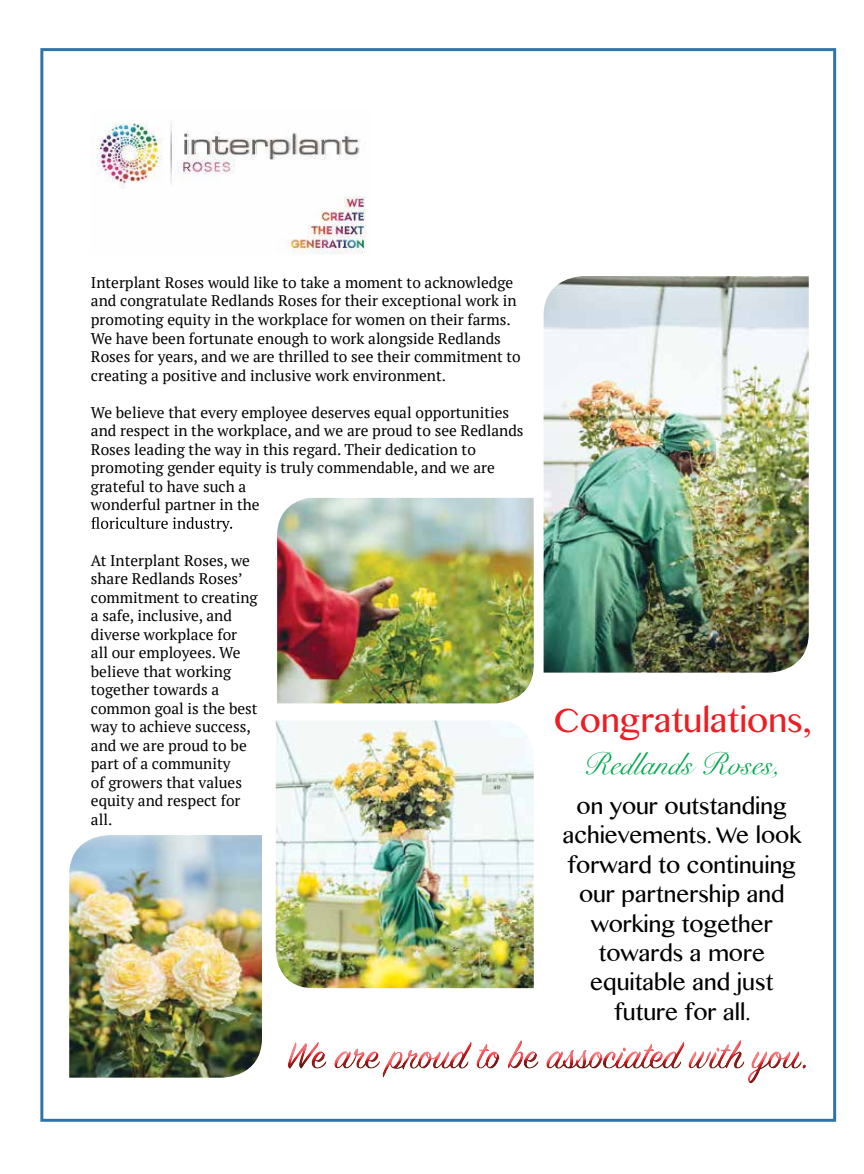
<style>
.page{position:relative;width:864px;height:1174px;background:#fff}
.page>*{position:absolute;margin:0;border:0;box-sizing:border-box;transform-origin:0 0}
.t1{font:30.9px "Snell Roundhand";color:#00a94e}
.t2{font:29.4px "Bangla MN";color:#ed1d24}
.t3{font:22.5px/29.4px "Tamil MN";color:#000;text-align:center}
.t4{font:15.45px/18.5px "PT Serif";color:#000}
</style>
<div class="page">
<img style="left:40px;top:48px;width:795px;height:1073px">
<p class="t4" style="left:91px;top:273px;width:431px">Interplant Roses would like to take a moment to acknowledge and congratulate Redlands Roses for their exceptional work in promoting equity in the workplace for women on their farms.<br>We have been fortunate enough to work alongside Redlands Roses for years, and we are thrilled to see their commitment to creating a positive and inclusive work environment.</p>
<p class="t4" style="left:91px;top:403px;width:434px">We believe that every employee deserves equal opportunities and respect in the workplace, and we are proud to see Redlands Roses leading the way in this regard. Their dedication to promoting gender equity is truly commendable, and we are grateful to have such a<br>wonderful partner in the</p>
<p class="t4" style="left:91px;top:551px;width:168px">At Interplant Roses, we share Redlands Roses’ commitment to creating a safe, inclusive, and diverse workplace for all our employees. We believe that working together towards a common goal is the best way to achieve success, and we are proud to be part of a community<br>of growers that values equity and respect for all.</p>
<h2 class="t2" style="left:553px;top:698px;width:260px">Congratulations,</h2>
<h1 class="t1" style="left:583px;top:739px;width:198px">Redlands Roses,</h1>
<h3 class="t3" style="left:562px;top:791px;width:240px">on your outstanding achievements. We look forward to continuing our partnership and working together towards a more equitable and just future for all.</h3>
</div>
